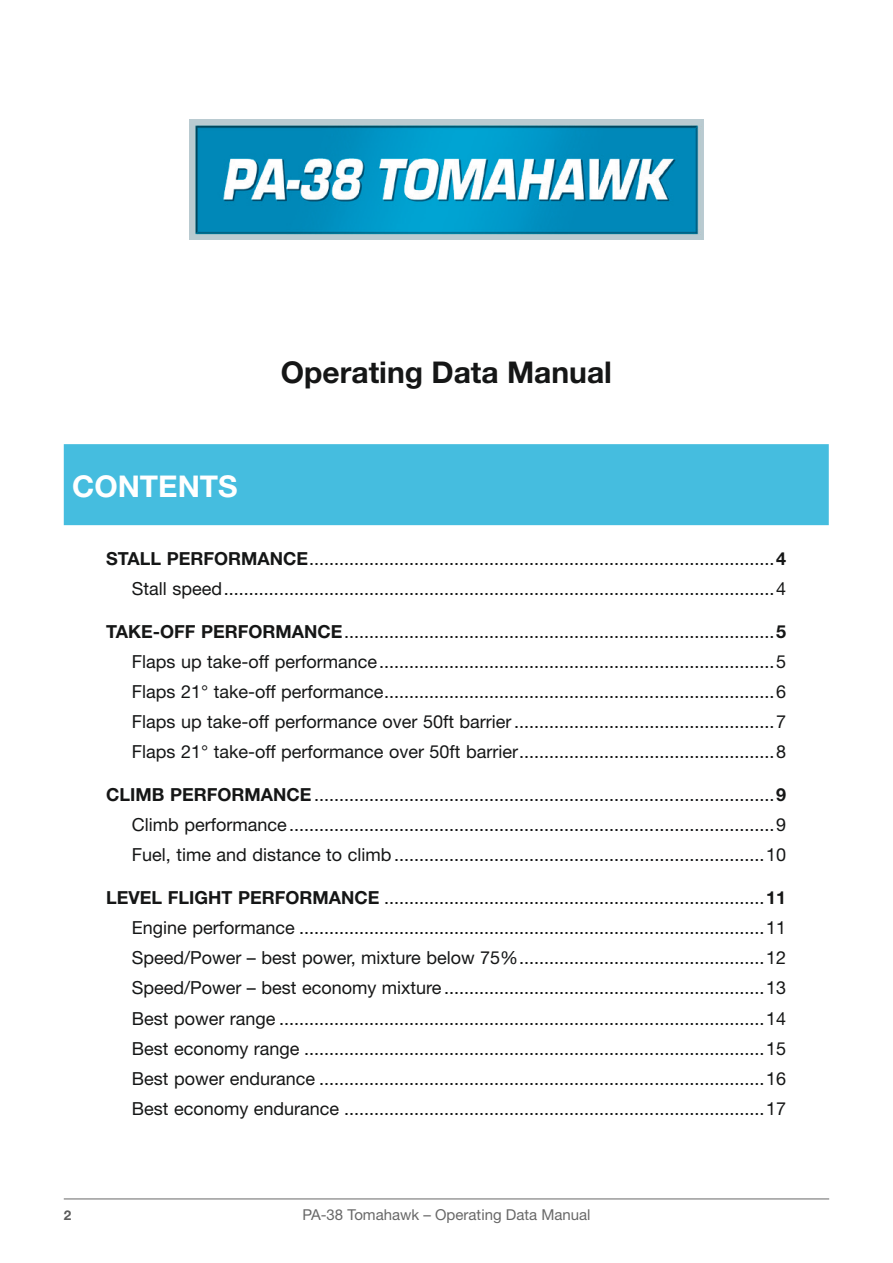
<style>
.page{position:relative;width:893px;height:1263px;background:#fff}
.page>*{position:absolute;margin:0;border:0;box-sizing:border-box;transform-origin:0 0}
.t1{font:700 30px "Helvetica Neue LT Std";color:#151616}
.t2{font:700 30px "Helvetica Neue LT Std";color:#fff}
.t3{font:18px/30.2px "Helvetica Neue LT Std";color:#151616;text-align:justify}
.t4{font:15px "Helvetica Neue LT Std";color:#686868}
.t5{font:700 13.5px "Helvetica Neue LT Std";color:#5b5b5b}
.s1{font-weight:700}
</style>
<div class="page">
<hr style="left:64px;top:1199px;width:765px;height:1px;background:#686868">
<div style="left:64px;top:444px;width:765px;height:81px;background:#45bddf"></div>
<img style="left:189px;top:119px;width:515px;height:120px">
<h1 class="t2" style="left:72px;top:467px;width:167px">CONTENTS</h1>
<h1 class="t1" style="left:281px;top:354px;width:333px">Operating Data Manual</h1>
<p class="t3" style="left:106px;top:543px;width:681px;text-align:right"><span class="s1">STALL PERFORMANCE</span>.............................................................................................<span class="s1">4<br></span>Stall speed..............................................................................................................4</p>
<p class="t3" style="left:132px;top:616px;width:656px;text-indent:-26px"><span class="s1">TAKE-OFF PERFORMANCE</span>......................................................................................<span class="s1">5<br></span>Flaps up take-off performance...............................................................................5<br>Flaps 21° take-off performance..............................................................................6<br>Flaps up take-off performance over 50ft barrier....................................................7<br>Flaps 21° take-off performance over 50ft barrier...................................................8</p>
<p class="t3" style="left:132px;top:779px;width:656px;text-indent:-26px"><span class="s1">CLIMB PERFORMANCE</span>............................................................................................<span class="s1">9<br></span>Climb performance.................................................................................................9<br>Fuel, time and distance to climb..........................................................................10</p>
<p class="t3" style="left:132px;top:882px;width:656px;text-indent:-26px"><span class="s1">LEVEL FLIGHT PERFORMANCE</span> ............................................................................<span class="s1">11<br></span>Engine performance .............................................................................................11<br>Speed/Power – best power, mixture below 75%.................................................12<br>Speed/Power – best economy mixture ................................................................13<br>Best power range .................................................................................................14<br>Best economy range ............................................................................................15<br>Best power endurance .........................................................................................16<br>Best economy endurance ....................................................................................17</p>
<p class="t5" style="left:64px;top:1207px;width:9px">2</p>
<p class="t4" style="left:302px;top:1206px;width:290px">PA-38 Tomahawk – Operating Data Manual</p>
</div>
